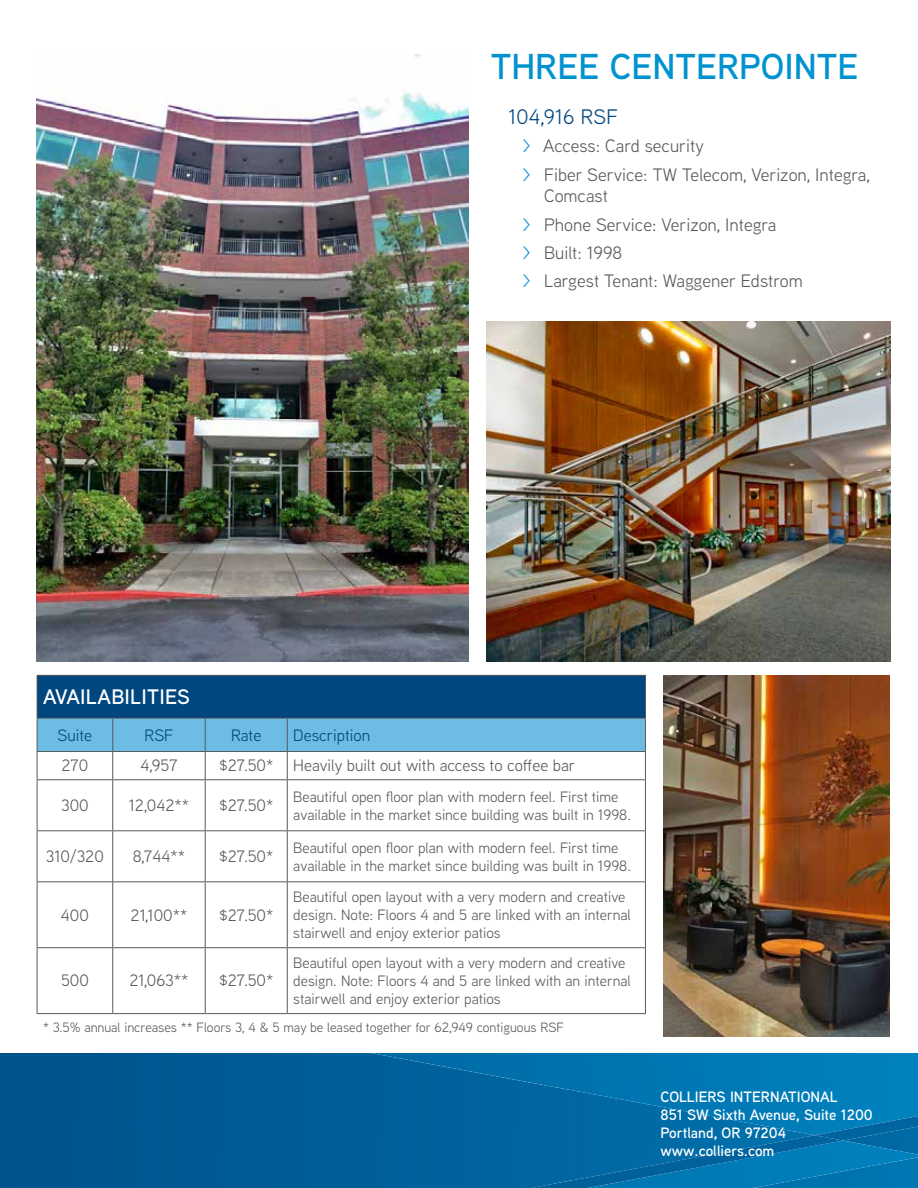
<style>
.page{position:relative;width:918px;height:1188px;background:#fff}
.page>*{position:absolute;margin:0;border:0;box-sizing:border-box;transform-origin:0 0}
.t1{font:600 36px "Aaux Next";color:#0093d0}
.t2{font:600 21px "Aaux Next";letter-spacing:.01em;color:#fff}
.t3{font:21px "Aaux Next";letter-spacing:.01em;color:#00467f}
.t4{font:18px/28.3px "Aaux Next";color:#58595b}
.t5{font:16.5px "Aaux Next";color:#58595b}
.t6{font:16.5px "Aaux Next";color:#00467f}
.t7{font:15px/18px "Aaux Next";color:#58595b}
.t8{font:600 15px/18px "Aaux Next";color:#fff}
.t9{font:13.5px "Aaux Next";color:#58595b}
.s1{color:#0093d0}
</style>
<div class="page">
<img style="left:0;top:1053px;width:572px;height:135px">
<img style="left:572px;top:1135px;width:346px;height:53px">
<img style="left:371px;top:1053px;width:547px;height:33px">
<img style="left:545px;top:1085px;width:373px;height:50px">
<img style="left:815px;top:1116px;width:103px;height:25px">
<img style="left:588px;top:1154px;width:181px;height:34px">
<img style="left:768px;top:1141px;width:150px;height:44px">
<img style="left:387px;top:1187px;width:144px;height:1px">
<img style="left:538px;top:1168px;width:103px;height:20px">
<img style="left:640px;top:1135px;width:203px;height:43px">
<img style="left:284px;top:1183px;width:103px;height:5px">
<svg style="left:531px;top:1186px;width:8px;height:2px"></svg>
<img style="left:37px;top:54px;width:432px;height:607px">
<img style="left:486px;top:321px;width:405px;height:340px">
<div style="left:37px;top:675px;width:608px;height:43px;background:#00467f"></div>
<hr style="left:37px;top:675px;width:76px;height:1px;background:#58595b">
<hr style="left:37px;top:676px;width:1px;height:42px;background:#58595b">
<hr style="left:113px;top:675px;width:92px;height:1px;background:#58595b">
<hr style="left:205px;top:675px;width:82px;height:1px;background:#58595b">
<hr style="left:287px;top:675px;width:359px;height:1px;background:#58595b">
<hr style="left:645px;top:676px;width:1px;height:42px;background:#58595b">
<svg style="left:37px;top:718px;width:609px;height:61px"></svg>
<hr style="left:37px;top:779px;width:76px;height:1px;background:#58595b">
<hr style="left:37px;top:780px;width:1px;height:50px;background:#58595b">
<hr style="left:113px;top:779px;width:92px;height:1px;background:#58595b">
<hr style="left:112px;top:780px;width:1px;height:50px;background:#58595b">
<hr style="left:205px;top:779px;width:82px;height:1px;background:#58595b">
<hr style="left:205px;top:780px;width:1px;height:50px;background:#58595b">
<hr style="left:287px;top:779px;width:359px;height:1px;background:#58595b">
<hr style="left:287px;top:780px;width:1px;height:50px;background:#58595b">
<hr style="left:645px;top:780px;width:1px;height:50px;background:#58595b">
<hr style="left:37px;top:830px;width:76px;height:1px;background:#58595b">
<hr style="left:37px;top:831px;width:1px;height:50px;background:#58595b">
<hr style="left:113px;top:830px;width:92px;height:1px;background:#58595b">
<hr style="left:112px;top:831px;width:1px;height:50px;background:#58595b">
<hr style="left:205px;top:830px;width:82px;height:1px;background:#58595b">
<hr style="left:205px;top:831px;width:1px;height:50px;background:#58595b">
<hr style="left:287px;top:830px;width:359px;height:1px;background:#58595b">
<hr style="left:287px;top:831px;width:1px;height:50px;background:#58595b">
<hr style="left:645px;top:831px;width:1px;height:50px;background:#58595b">
<hr style="left:37px;top:881px;width:76px;height:1px;background:#58595b">
<hr style="left:37px;top:882px;width:1px;height:65px;background:#58595b">
<hr style="left:113px;top:881px;width:92px;height:1px;background:#58595b">
<hr style="left:112px;top:882px;width:1px;height:65px;background:#58595b">
<hr style="left:205px;top:881px;width:82px;height:1px;background:#58595b">
<hr style="left:205px;top:882px;width:1px;height:65px;background:#58595b">
<hr style="left:287px;top:881px;width:359px;height:1px;background:#58595b">
<hr style="left:287px;top:882px;width:1px;height:65px;background:#58595b">
<hr style="left:645px;top:882px;width:1px;height:65px;background:#58595b">
<hr style="left:37px;top:947px;width:76px;height:1px;background:#58595b">
<hr style="left:37px;top:948px;width:1px;height:65px;background:#58595b">
<hr style="left:113px;top:947px;width:92px;height:1px;background:#58595b">
<hr style="left:112px;top:948px;width:1px;height:65px;background:#58595b">
<hr style="left:205px;top:947px;width:82px;height:1px;background:#58595b">
<hr style="left:205px;top:948px;width:1px;height:65px;background:#58595b">
<hr style="left:287px;top:947px;width:359px;height:1px;background:#58595b">
<hr style="left:287px;top:948px;width:1px;height:65px;background:#58595b">
<hr style="left:645px;top:948px;width:1px;height:65px;background:#58595b">
<hr style="left:37px;top:1013px;width:76px;height:1px;background:#58595b">
<hr style="left:113px;top:1013px;width:92px;height:1px;background:#58595b">
<hr style="left:205px;top:1013px;width:82px;height:1px;background:#58595b">
<hr style="left:287px;top:1013px;width:359px;height:1px;background:#58595b">
<img style="left:663px;top:675px;width:227px;height:362px">
<h1 class="t1" style="left:491px;top:42px;width:369px">THREE CENTERPOINTE</h1>
<h2 class="t3" style="left:509px;top:103px;width:111px">104,916 RSF</h2>
<p class="t4" style="left:522px;top:131px;width:349px"><span class="s1">&gt;</span> Access: Card security<br><span class="s1">&gt;</span> Fiber Service: TW Telecom, Verizon, Integra,</p>
<p class="t4" style="left:522px;top:181px;width:282px;text-indent:22px">Comcast<br><span class="s1">&gt;</span> Phone Service: Verizon, Integra<br><span class="s1">&gt;</span> Built: 1998<br><span class="s1">&gt;</span> Largest Tenant: Waggener Edstrom</p>
<h2 class="t2" style="left:43px;top:682px;width:148px">AVAILABILITIES</h2>
<p class="t6" style="left:58px;top:724px;width:36px">Suite</p>
<p class="t6" style="left:145px;top:724px;width:30px">RSF</p>
<p class="t6" style="left:231px;top:724px;width:32px">Rate</p>
<p class="t6" style="left:293px;top:724px;width:78px">Description</p>
<p class="t5" style="left:62px;top:755px;width:28px">270</p>
<p class="t5" style="left:140px;top:755px;width:39px">4,957</p>
<p class="t5" style="left:219px;top:755px;width:358px">$27.50* Heavily built out with access to coffee bar</p>
<p class="t5" style="left:61px;top:794px;width:29px">300</p>
<p class="t5" style="left:129px;top:794px;width:62px">12,042**</p>
<p class="t5" style="left:219px;top:794px;width:56px">$27.50*</p>
<p class="t7" style="left:293px;top:787px;width:339px">Beautiful open floor plan with modern feel. First time available in the market since building was built in 1998.</p>
<p class="t5" style="left:46px;top:845px;width:59px">310/320</p>
<p class="t5" style="left:133px;top:845px;width:54px">8,744**</p>
<p class="t5" style="left:219px;top:845px;width:56px">$27.50*</p>
<p class="t7" style="left:293px;top:838px;width:339px">Beautiful open floor plan with modern feel. First time available in the market since building was built in 1998.</p>
<p class="t5" style="left:61px;top:904px;width:30px">400</p>
<p class="t5" style="left:131px;top:904px;width:58px">21,100**</p>
<p class="t5" style="left:219px;top:904px;width:56px">$27.50*</p>
<p class="t7" style="left:293px;top:887px;width:339px">Beautiful open layout with a very modern and creative design. Note: Floors 4 and 5 are linked with an internal stairwell and enjoy exterior patios</p>
<p class="t7" style="left:293px;top:953px;width:339px">Beautiful open layout with a very modern and creative design. Note: Floors 4 and 5 are linked with an internal stairwell and enjoy exterior patios</p>
<p class="t9" style="left:43px;top:1018px;width:522px">* 3.5% annual increases ** Floors 3, 4 &amp; 5 may be leased together for 62,949 contiguous RSF</p>
<p class="t5" style="left:61px;top:970px;width:29px">500</p>
<p class="t5" style="left:129px;top:970px;width:61px">21,063**</p>
<p class="t5" style="left:219px;top:970px;width:56px">$27.50*</p>
<p class="t8" style="left:661px;top:1087px;width:214px">COLLIERS INTERNATIONAL<br>851 SW Sixth Avenue, Suite 1200<br>Portland, OR 97204 www.colliers.com</p>
</div>
